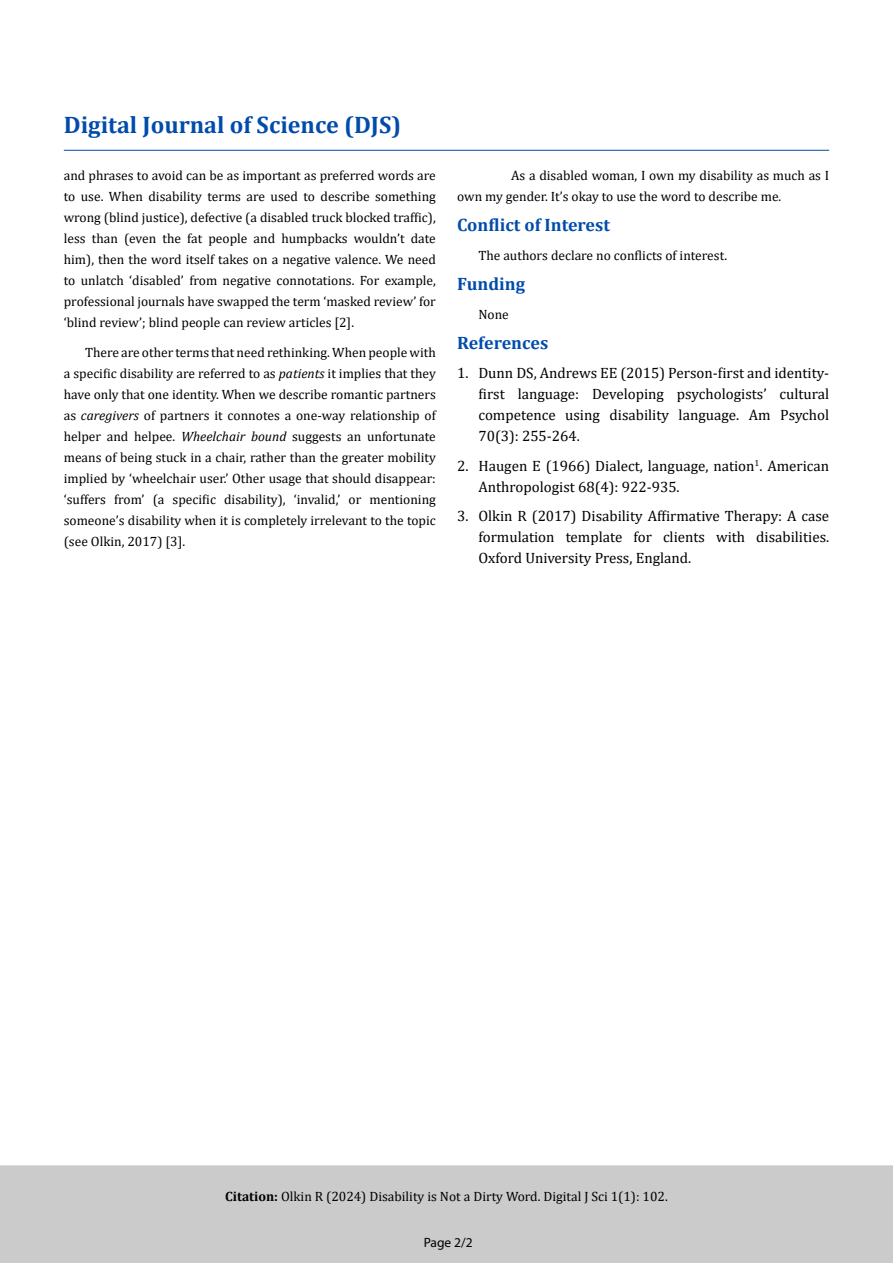
<style>
.page{position:relative;width:893px;height:1263px;background:#fff}
.page>*{position:absolute;margin:0;border:0;box-sizing:border-box;transform-origin:0 0}
.t1{font:700 24px "Cambria";color:#014cab}
.t2{font:700 18px "Cambria";color:#014cab}
.t3{font:15px/21px "Cambria";color:#000;text-align:justify}
.t4{font:13.5px/21px "Cambria";color:#000;text-align:justify}
.t5{font:13.5px "Myriad Pro";color:#000}
.s1{font-style:italic}
.s2{font-weight:700}
</style>
<div class="page">
<div style="left:0;top:1165px;width:893px;height:98px;background:#cbcbcb"></div>
<hr style="left:64px;top:150px;width:765px;height:1px;background:#014cab">
<h1 class="t1" style="left:64px;top:108px;width:339px">Digital Journal of Science (DJS)</h1>
<p class="t4" style="left:64px;top:165px;width:374px">and phrases to avoid can be as important as preferred words are to use. When disability terms are used to describe something wrong (blind justice), defective (a disabled truck blocked traffic), less than (even the fat people and humpbacks wouldn’t date him), then the word itself takes on a negative valence. We need to unlatch ‘disabled’ from negative connotations. For example, professional journals have swapped the term ‘masked review’ for ‘blind review’; blind people can review articles [2].</p>
<p class="t4" style="left:64px;top:342px;width:374px;text-indent:21px">There are other terms that need rethinking. When people with a specific disability are referred to as <span class="s1">patients</span> it implies that they have only that one identity. When we describe romantic partners as <span class="s1">caregivers</span> of partners it connotes a one-way relationship of helper and helpee. <span class="s1">Wheelchair bound</span> suggests an unfortunate means of being stuck in a chair, rather than the greater mobility implied by ‘wheelchair user.’ Other usage that should disappear: ‘suffers from’ (a specific disability), ‘invalid,’ or mentioning someone’s disability when it is completely irrelevant to the topic (see Olkin, 2017) [3].</p>
<p class="t4" style="left:457px;top:165px;width:374px;text-indent:54px">As a disabled woman, I own my disability as much as I own my gender. It’s okay to use the word to describe me.</p>
<h2 class="t2" style="left:457px;top:212px;width:154px">Conflict of Interest</h2>
<p class="t4" style="left:478px;top:245px;width:250px">The authors declare no conflicts of interest.</p>
<h2 class="t2" style="left:457px;top:271px;width:69px">Funding</h2>
<p class="t4" style="left:478px;top:304px;width:32px">None</p>
<h2 class="t2" style="left:457px;top:330px;width:93px">References</h2>
<p class="t3" style="left:478px;top:362px;width:352px;text-indent:-21px">1. Dunn DS, Andrews EE (2015) Person-first and identity&shy;first language: Developing psychologists’ cultural competence using disability language. Am Psychol 70(3): 255-264.</p>
<p class="t3" style="left:478px;top:455px;width:352px;text-indent:-21px">2. Haugen E (1966) Dialect, language, nation<sup>1</sup>. American<br>Anthropologist 68(4): 922-935.</p>
<p class="t3" style="left:478px;top:506px;width:352px;text-indent:-21px">3. Olkin R (2017) Disability Affirmative Therapy: A case formulation template for clients with disabilities.<br>Oxford University Press, England.</p>
<p class="t4" style="left:225px;top:1185px;width:444px"><span class="s2">Citation:</span> Olkin R (2024) Disability is Not a Dirty Word. Digital J Sci 1(1): 102.</p>
<p class="t5" style="left:424px;top:1234px;width:50px">Page 2/2</p>
</div>
